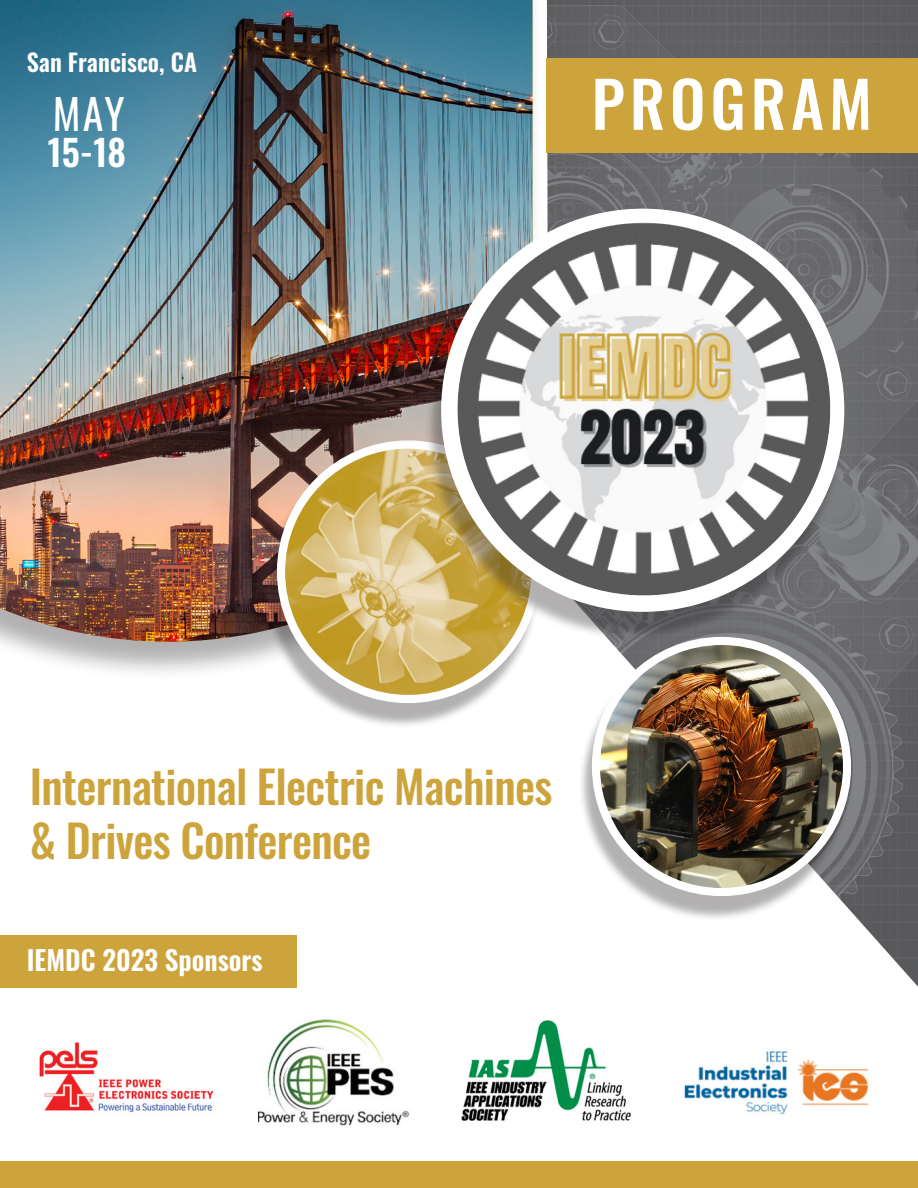
<style>
.page{position:relative;width:918px;height:1188px;background:#fff}
.page>*{position:absolute;margin:0;border:0;box-sizing:border-box;transform-origin:0 0}
.t1{font:500 63px "Oswald";letter-spacing:.08em;color:#fff}
.t2{font:500 45px/54px "Oswald";letter-spacing:-.015em;color:#cda43b}
.t3{font:42px "Oswald";color:#fff}
.t4{font:600 36px "Oswald";color:#fff}
.t5{font:600 27px "Oswald";color:#fff}
.t6{font:600 24px "Oswald";color:#fff}
</style>
<div class="page">
<div style="left:0;top:0;width:543px;height:681px;background:#231f20;opacity:.35"></div>
<img style="left:0;top:0;width:532px;height:642px">
<img style="left:461px;top:1020px;width:170px;height:101px">
<img style="left:39px;top:1042px;width:175px;height:70px">
<img style="left:258px;top:1019px;width:151px;height:106px">
<img style="left:684px;top:1051px;width:185px;height:64px">
<div style="left:0;top:935px;width:296px;height:52px;background:#cda43b"></div>
<img style="left:547px;top:0;width:371px;height:987px">
<div style="left:0;top:1161px;width:918px;height:27px;background:#cda43b"></div>
<div style="left:263px;top:451px;width:277px;height:277px;background:#231f20;opacity:.35"></div>
<div style="left:277px;top:440px;width:263px;height:263px;background:#fff;border-radius:50%"></div>
<img style="left:285px;top:449px;width:246px;height:246px;border-radius:123px">
<div style="left:425px;top:221px;width:420px;height:420px;background:#231f20;opacity:.35"></div>
<div style="left:441px;top:209px;width:403px;height:403px;background:#fff;border-radius:50%"></div>
<img style="left:458px;top:223px;width:372px;height:372px;border-radius:186px">
<div style="left:577px;top:647px;width:275px;height:275px;background:#231f20;opacity:.35"></div>
<div style="left:592px;top:637px;width:259px;height:259px;background:#fff;border-radius:50%"></div>
<img style="left:600px;top:645px;width:243px;height:243px;border-radius:122px">
<div style="left:547px;top:58px;width:371px;height:94px;background:#cda43b"></div>
<p class="t6" style="left:27px;top:49px;width:172px">San Francisco, CA</p>
<p class="t3" style="left:53px;top:76px;width:73px">MAY</p>
<p class="t4" style="left:48px;top:133px;width:80px">15-18</p>
<p class="t1" style="left:592px;top:71px;width:282px">PROGRAM</p>
<p class="t2" style="left:30px;top:762px;width:524px">International Electric Machines &amp; Drives Conference</p>
<p class="t5" style="left:27px;top:946px;width:237px">IEMDC 2023 Sponsors</p>
</div>
